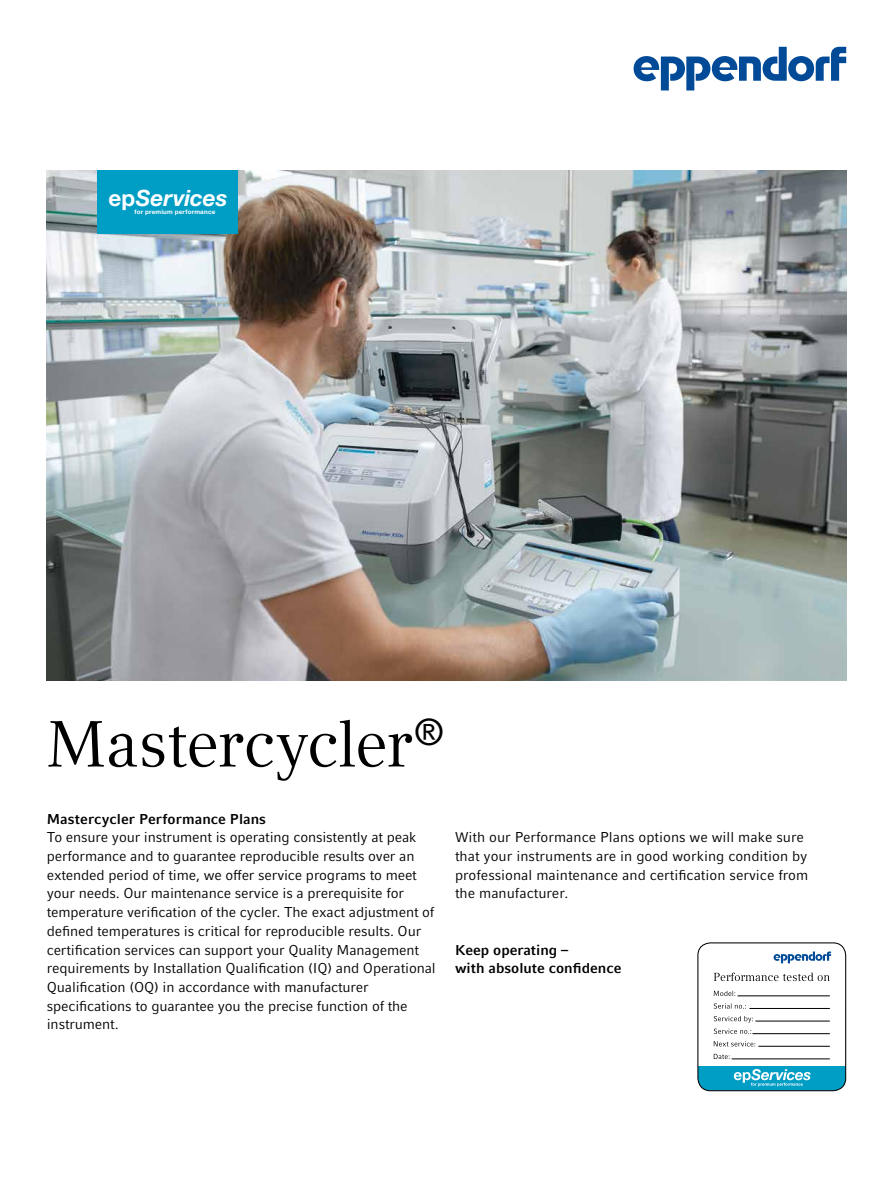
<style>
.page{position:relative;width:893px;height:1191px;background:#fff}
.page>*{position:absolute;margin:0;border:0;box-sizing:border-box;transform-origin:0 0}
.t1{font:64.5px "Compatil Textfor Eppendorf";letter-spacing:-.02em;color:#000}
.t2{font:italic 700 22.5px "EP Helvetica";color:#fff}
.t3{font:14.25px/18.8px "Compatil Factfor Eppendorf";letter-spacing:-.01em;color:#000}
.t4{font:700 14.25px/18.8px "Compatil Factfor Eppendorf";color:#000}
.t5{font:700 6.3px "EP Helvetica";letter-spacing:.03em;color:#fff}
.s1{font-style:normal}
</style>
<div class="page">
<img style="left:47px;top:170px;width:799px;height:511px">
<div style="left:98px;top:170px;width:140px;height:64px;background:#009dc5"></div>
<svg style="left:634px;top:47px;width:212px;height:43px"></svg>
<div style="left:698px;top:996px;width:148px;height:94px;background:#009dc5;border-radius:13px"></div>
<svg style="left:699px;top:943px;width:147px;height:143px"></svg>
<div style="left:697px;top:942px;width:149px;height:149px;border:1px solid #000;border-radius:13px"></div>
<h2 class="t2" style="left:109px;top:184px;width:120px"><span class="s1">ep</span>Services</h2>
<p class="t5" style="left:135px;top:208px;width:82px">for premium performance</p>
<h1 class="t1" style="left:47px;top:706px;width:399px">Mastercycler<sup>®</sup></h1>
<p class="t4" style="left:47px;top:809px;width:221px">Mastercycler Performance Plans</p>
<p class="t3" style="left:47px;top:828px;width:390px">To ensure your instrument is operating consistently at peak performance and to guarantee reproducible results over an extended period of time, we offer service programs to meet your needs. Our maintenance service is a prerequisite for temperature verification of the cycler. The exact adjustment of defined temperatures is critical for reproducible results. Our certification services can support your Quality Management requirements by Installation Qualification (IQ) and Operational Qualification (OQ) in accordance with manufacturer specifications to guarantee you the precise function of the instrument.</p>
<p class="t3" style="left:455px;top:828px;width:355px">With our Performance Plans options we will make sure that your instruments are in good working condition by professional maintenance and certification service from the manufacturer.</p>
<p class="t4" style="left:455px;top:940px;width:168px">Keep operating –<br>with absolute confidence</p>
</div>
